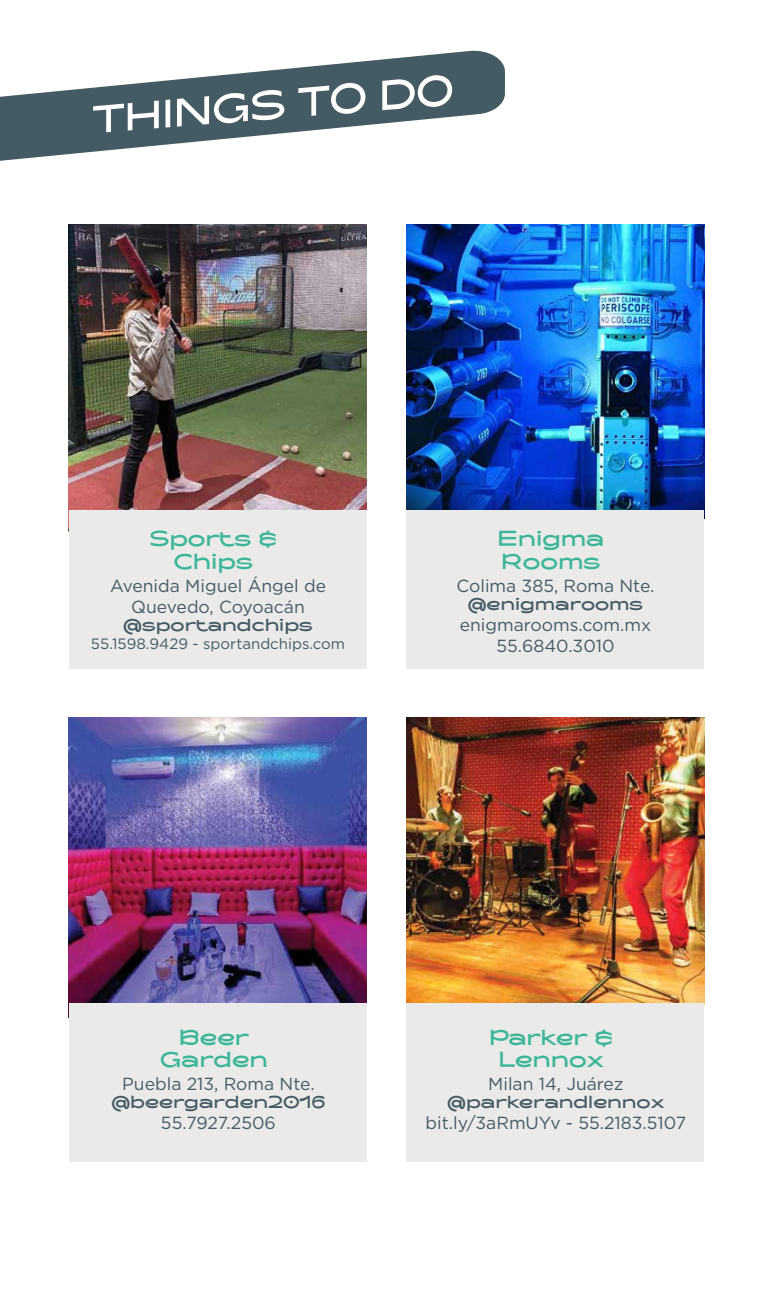
<style>
.page{position:relative;width:765px;height:1307px;background:#fff}
.page>*{position:absolute;margin:0;border:0;box-sizing:border-box;transform-origin:0 0}
.t1{font:18.75px/22.5px "Baou Display";color:#3bb696;text-align:center}
.t2{font:17.5px/21px "Gotham";color:#455b64;text-align:center}
.t3{font:15px "Baou Display";color:#455b64}
.t4{font:15px "Gotham";color:#455b64}
</style>
<div class="page">
<svg style="left:0;top:50px;width:505px;height:111px"></svg>
<svg style="left:93px;top:101px;width:66px;height:31px"></svg>
<svg style="left:166px;top:100px;width:4px;height:28px"></svg>
<svg style="left:177px;top:90px;width:107px;height:37px"></svg>
<svg style="left:298px;top:83px;width:67px;height:33px"></svg>
<svg style="left:382px;top:75px;width:70px;height:35px"></svg>
<img style="left:69px;top:224px;width:298px;height:286px">
<img style="left:406px;top:224px;width:298px;height:286px">
<div style="left:69px;top:510px;width:298px;height:159px;background:#eaeaea"></div>
<div style="left:406px;top:510px;width:298px;height:159px;background:#eaeaea"></div>
<img style="left:69px;top:717px;width:298px;height:286px">
<img style="left:406px;top:717px;width:298px;height:286px">
<div style="left:69px;top:1003px;width:298px;height:158px;background:#eaeaea"></div>
<div style="left:406px;top:1003px;width:298px;height:158px;background:#eaeaea"></div>
<p class="t1" style="left:150px;top:527px;width:129px">Sports &amp;<br>Chips</p>
<p class="t2" style="left:110px;top:574px;width:218px">Avenida Miguel Ángel de<br>Quevedo, Coyoacán</p>
<p class="t3" style="left:123px;top:613px;width:191px">@sportandchips</p>
<p class="t4" style="left:91px;top:634px;width:256px">55.1598.9429 - sportandchips.com</p>
<p class="t1" style="left:497px;top:527px;width:108px;text-align:left">Enigma<br>Rooms</p>
<p class="t2" style="left:456px;top:574px;width:200px">Colima 385, Roma Nte.</p>
<p class="t3" style="left:468px;top:592px;width:177px">@enigmarooms</p>
<p class="t2" style="left:460px;top:613px;width:193px">enigmarooms.com.mx<br>55.6840.3010</p>
<p class="t1" style="left:160px;top:1025px;width:109px">Beer<br>Garden</p>
<p class="t2" style="left:122px;top:1073px;width:194px">Puebla 213, Roma Nte.</p>
<p class="t3" style="left:111px;top:1090px;width:216px">@beergarden2016</p>
<p class="t2" style="left:161px;top:1112px;width:116px">55.7927.2506</p>
<p class="t1" style="left:489px;top:1025px;width:126px">Parker &amp;<br>Lennox</p>
<p class="t2" style="left:488px;top:1073px;width:137px">Milan 14, Juárez</p>
<p class="t3" style="left:447px;top:1090px;width:219px">@parkerandlennox</p>
<p class="t2" style="left:425px;top:1112px;width:262px">bit.ly/3aRmUYv - 55.2183.5107</p>
</div>
